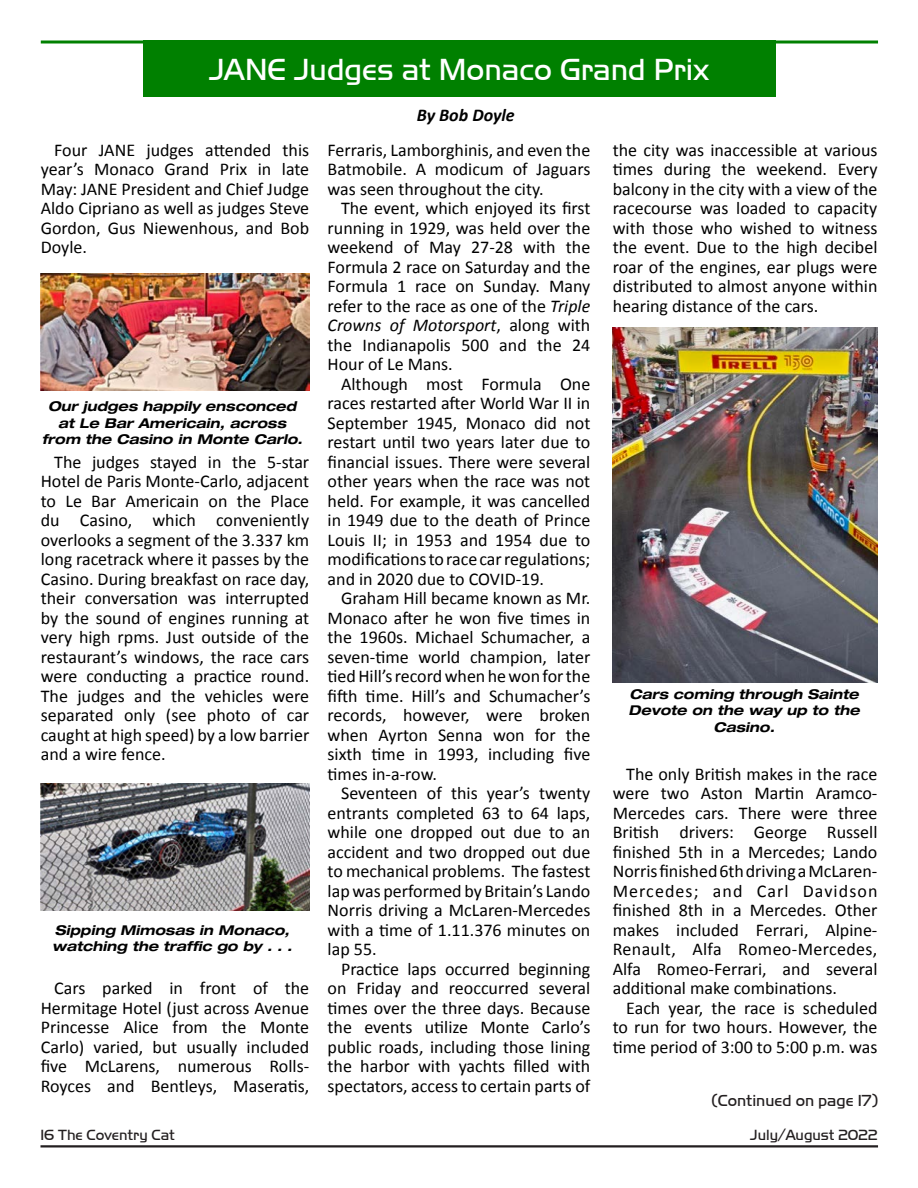
<style>
.page{position:relative;width:918px;height:1188px;background:#fff}
.page>*{position:absolute;margin:0;border:0;box-sizing:border-box;transform-origin:0 0}
.t1{font:31.5px "Handel Got D Ligh";color:#fff}
.Article_Text{font:18px/19.5px "Calibri";color:#000;text-align:justify}
.t2{font:italic 700 18px "Calibri";color:#000}
.t3{font:16.5px "Handel Got D Ligh";color:#231f20}
.t4{font:15.3px "Handel Got D Ligh";color:#231f20}
.Article_Text-2{font:italic 700 expanded 13.5px/16.5px "Helvetica Neue LT Std";color:#000;text-align:center}
.s1{font-style:italic}
</style>
<div class="page">
<div style="left:143px;top:40px;width:632px;height:57px;background:#008000"></div>
<hr style="left:41px;top:40px;width:837px;height:4px;background:#008000">
<img style="left:41px;top:274px;width:268px;height:117px">
<img style="left:41px;top:783px;width:268px;height:127px">
<img style="left:613px;top:328px;width:265px;height:355px">
<hr style="left:40px;top:1145px;width:838px;height:3px;background:#231f20">
<p class="t1" style="left:209px;top:51px;width:502px">JANE Judges at Monaco Grand Prix</p>
<p class="t2" style="left:417px;top:104px;width:99px">By Bob Doyle</p>
<p class="Article_Text" style="left:41px;top:140px;width:270px;text-indent:14px">Four JANE judges attended this year’s Monaco Grand Prix in late May: JANE President and Chief Judge Aldo Cipriano as well as judges Steve Gordon, Gus Niewenhous, and Bob Doyle.</p>
<p class="Article_Text" style="left:328px;top:140px;width:264px">Ferraris, Lamborghinis, and even the Batmobile. A modicum of Jaguars was seen throughout the city.</p>
<p class="Article_Text" style="left:328px;top:198px;width:264px;text-indent:14px">The event, which enjoyed its first running in 1929, was held over the weekend of May 27-28 with the Formula 2 race on Saturday and the Formula 1 race on Sunday. Many refer to the race as one of the <span class="s1">Triple Crowns of Motorsport</span>, along with the Indianapolis 500 and the 24<br>Hour of Le Mans.</p>
<p class="Article_Text" style="left:328px;top:374px;width:264px;text-indent:14px">Although most Formula One races restarted after World War II in September 1945, Monaco did not restart until two years later due to financial issues. There were several other years when the race was not held. For example, it was cancelled in 1949 due to the death of Prince Louis II; in 1953 and 1954 due to modifications to race car regulations; and in 2020 due to COVID-19.</p>
<p class="Article_Text" style="left:328px;top:588px;width:264px;text-indent:14px">Graham Hill became known as Mr.<br>Monaco after he won five times in the 1960s. Michael Schumacher, a seven-time world champion, later tied Hill’s record when he won for the fifth time. Hill’s and Schumacher’s records, however, were broken when Ayrton Senna won for the sixth time in 1993, including five times in-a-row.</p>
<p class="Article_Text" style="left:328px;top:783px;width:264px;text-indent:14px">Seventeen of this year’s twenty entrants completed 63 to 64 laps, while one dropped out due to an accident and two dropped out due to mechanical problems. The fastest lap was performed by Britain’s Lando Norris driving a McLaren-Mercedes with a time of 1.11.376 minutes on lap 55.</p>
<p class="Article_Text" style="left:328px;top:959px;width:264px;text-indent:14px">Practice laps occurred beginning on Friday and reoccurred several times over the three days. Because the events utilize Monte Carlo’s public roads, including those lining the harbor with yachts filled with spectators, access to certain parts of</p>
<p class="Article_Text" style="left:613px;top:140px;width:266px">the city was inaccessible at various times during the weekend. Every balcony in the city with a view of the racecourse was loaded to capacity with those who wished to witness the event. Due to the high decibel roar of the engines, ear plugs were distributed to almost anyone within hearing distance of the cars.</p>
<p class="Article_Text-2" style="left:42px;top:398px;width:262px">Our judges happily ensconced at Le Bar Americain, across from the Casino in Monte Carlo.</p>
<p class="Article_Text" style="left:41px;top:452px;width:270px;text-indent:14px">The judges stayed in the 5-star Hotel de Paris Monte-Carlo, adjacent to Le Bar Americain on the Place du Casino, which conveniently overlooks a segment of the 3.337 km long racetrack where it passes by the Casino. During breakfast on race day, their conversation was interrupted by the sound of engines running at very high rpms. Just outside of the restaurant’s windows, the race cars were conducting a practice round.<br>The judges and the vehicles were separated only (see photo of car caught at high speed) by a low barrier and a wire fence.</p>
<p class="Article_Text-2" style="left:629px;top:686px;width:233px">Cars coming through Sainte<br>Devote on the way up to the<br>Casino.</p>
<p class="Article_Text" style="left:613px;top:764px;width:266px;text-indent:14px">The only British makes in the race were two Aston Martin Aramco-Mercedes cars. There were three British drivers: George Russell finished 5th in a Mercedes; Lando Norris finished 6th driving a McLaren-Mercedes; and Carl Davidson finished 8th in a Mercedes. Other makes included Ferrari, Alpine-Renault, Alfa Romeo-Mercedes, Alfa Romeo-Ferrari, and several additional make combinations.</p>
<p class="Article_Text" style="left:613px;top:998px;width:266px;text-indent:14px">Each year, the race is scheduled to run for two hours. However, the time period of 3:00 to 5:00 p.m. was</p>
<p class="Article_Text-2" style="left:52px;top:921px;width:241px;text-align:left">Sipping Mimosas in Monaco, watching the traffic go by . . .</p>
<p class="Article_Text" style="left:41px;top:978px;width:270px;text-indent:14px">Cars parked in front of the Hermitage Hotel (just across Avenue Princesse Alice from the Monte Carlo) varied, but usually included five McLarens, numerous Rolls-Royces and Bentleys, Maseratis,</p>
<p class="t3" style="left:711px;top:1091px;width:168px">(Continued on page 17)</p>
<p class="t4" style="left:40px;top:1126px;width:136px">16 The Coventry Cat</p>
<p class="t4" style="left:750px;top:1126px;width:129px">July/August 2022</p>
</div>
